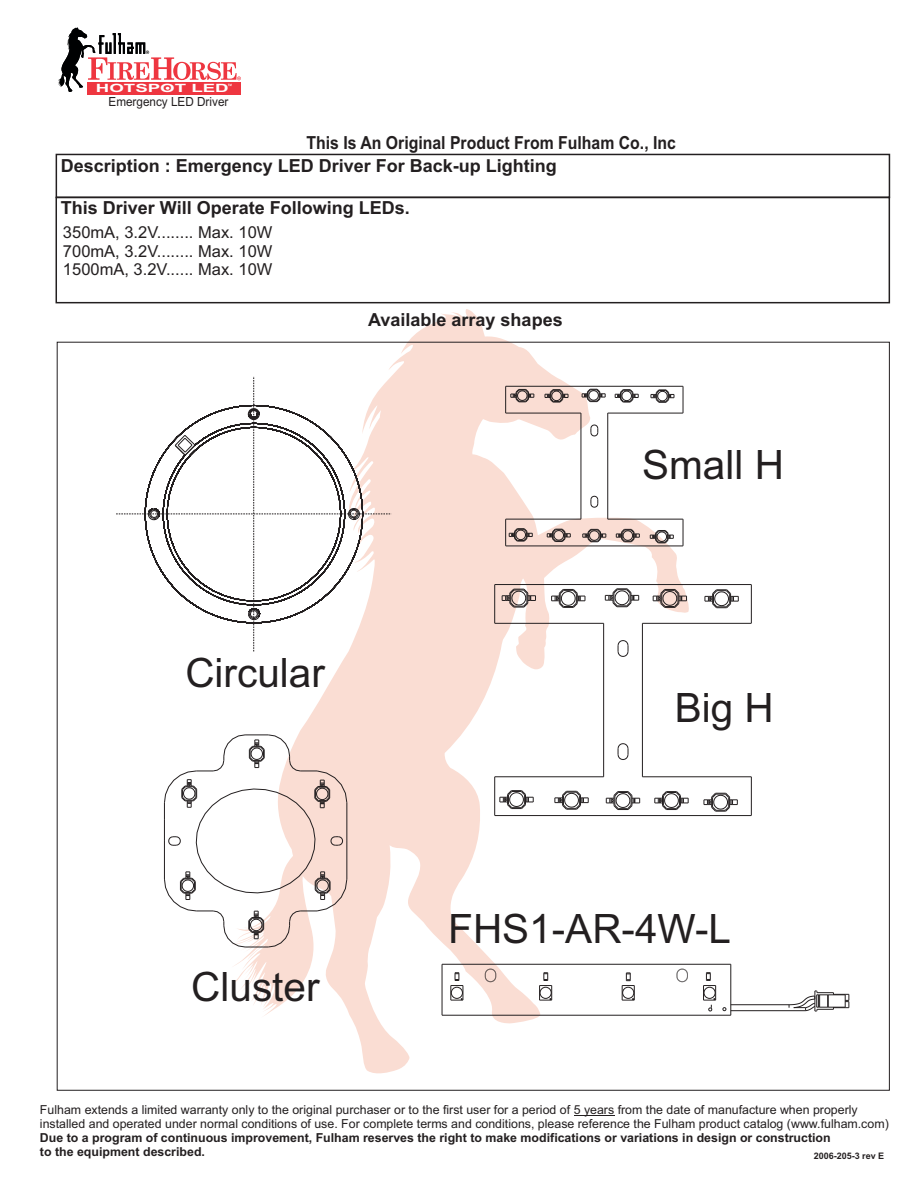
<style>
.page{position:relative;width:918px;height:1188px;background:#fff}
.page>*{position:absolute;margin:0;border:0;box-sizing:border-box;transform-origin:0 0}
.t1{font:40.5px "Arial";color:#231f20}
.t2{font:700 18px "Arial";color:#231f20}
.t3{font:700 18px "Arial";color:#231f20;scale:.88 1}
.t4{font:16.5px/18.5px "Arial";color:#231f20;text-align:justify}
.t5{font:12.6px "Arial";color:#231f20;scale:.93 1}
.t6{font:12.3px/13.8px "Arial";color:#231f20}
.t7{font:700 12.3px/13.8px "Arial";color:#231f20}
.t8{font:700 11.4px "Arial";color:#fff;scale:1.63 1}
.t9{font:700 9px "Arial";color:#231f20}
</style>
<div class="page">
<svg style="left:229px;top:309px;width:461px;height:765px"></svg>
<div style="left:56px;top:154px;width:834px;height:44px;border:2px solid #231f20"></div>
<div style="left:56px;top:197px;width:834px;height:106px;border:2px solid #231f20"></div>
<div style="left:87px;top:82px;width:154px;height:12px;background:#ee3640"></div>
<svg style="left:58px;top:27px;width:183px;height:65px"></svg>
<svg style="left:615px;top:389px;width:24px;height:14px"></svg>
<svg style="left:616px;top:529px;width:24px;height:14px"></svg>
<svg style="left:651px;top:389px;width:24px;height:14px"></svg>
<svg style="left:545px;top:389px;width:24px;height:14px"></svg>
<svg style="left:650px;top:530px;width:24px;height:14px"></svg>
<svg style="left:583px;top:529px;width:24px;height:14px"></svg>
<svg style="left:582px;top:389px;width:24px;height:13px"></svg>
<svg style="left:547px;top:529px;width:24px;height:13px"></svg>
<hr style="left:607px;top:413px;width:1px;height:106px;background:#231f20">
<hr style="left:608px;top:413px;width:75px;height:1px;background:#231f20">
<hr style="left:506px;top:519px;width:75px;height:1px;background:#231f20">
<hr style="left:506px;top:386px;width:177px;height:1px;background:#231f20">
<hr style="left:608px;top:519px;width:75px;height:1px;background:#231f20">
<hr style="left:506px;top:413px;width:75px;height:1px;background:#231f20">
<hr style="left:506px;top:546px;width:177px;height:1px;background:#231f20">
<hr style="left:581px;top:413px;width:1px;height:106px;background:#231f20">
<svg style="left:591px;top:496px;width:8px;height:12px"></svg>
<svg style="left:683px;top:519px;width:1px;height:28px"></svg>
<svg style="left:683px;top:386px;width:1px;height:28px"></svg>
<svg style="left:505px;top:386px;width:30px;height:28px"></svg>
<svg style="left:505px;top:519px;width:28px;height:28px"></svg>
<svg style="left:591px;top:425px;width:8px;height:11px"></svg>
<svg style="left:116px;top:376px;width:275px;height:275px"></svg>
<svg style="left:500px;top:790px;width:34px;height:19px"></svg>
<svg style="left:653px;top:589px;width:34px;height:19px"></svg>
<svg style="left:655px;top:791px;width:34px;height:19px"></svg>
<svg style="left:705px;top:589px;width:34px;height:19px"></svg>
<svg style="left:551px;top:589px;width:35px;height:19px"></svg>
<svg style="left:704px;top:793px;width:34px;height:19px"></svg>
<svg style="left:606px;top:791px;width:34px;height:19px"></svg>
<svg style="left:605px;top:588px;width:34px;height:19px"></svg>
<svg style="left:555px;top:791px;width:34px;height:19px"></svg>
<svg style="left:502px;top:589px;width:34px;height:19px"></svg>
<hr style="left:642px;top:623px;width:1px;height:154px;background:#231f20">
<hr style="left:642px;top:623px;width:109px;height:1px;background:#231f20">
<hr style="left:495px;top:777px;width:109px;height:1px;background:#231f20">
<hr style="left:751px;top:777px;width:1px;height:38px;background:#231f20">
<hr style="left:495px;top:584px;width:256px;height:1px;background:#231f20">
<hr style="left:494px;top:585px;width:1px;height:38px;background:#231f20">
<hr style="left:642px;top:777px;width:109px;height:1px;background:#231f20">
<hr style="left:495px;top:623px;width:109px;height:1px;background:#231f20">
<hr style="left:495px;top:815px;width:256px;height:1px;background:#231f20">
<hr style="left:603px;top:623px;width:1px;height:154px;background:#231f20">
<hr style="left:751px;top:585px;width:1px;height:38px;background:#231f20">
<svg style="left:618px;top:743px;width:11px;height:17px"></svg>
<hr style="left:494px;top:777px;width:1px;height:38px;background:#231f20">
<svg style="left:618px;top:640px;width:11px;height:17px"></svg>
<svg style="left:164px;top:735px;width:184px;height:213px"></svg>
<hr style="left:574px;top:1116px;width:40px;height:1px;background:#231f20">
<svg style="left:450px;top:972px;width:14px;height:29px"></svg>
<svg style="left:539px;top:972px;width:13px;height:29px"></svg>
<svg style="left:622px;top:973px;width:13px;height:28px"></svg>
<svg style="left:703px;top:972px;width:13px;height:39px"></svg>
<hr style="left:442px;top:1015px;width:289px;height:1px;background:#231f20">
<hr style="left:442px;top:964px;width:1px;height:51px;background:#231f20">
<hr style="left:442px;top:964px;width:289px;height:1px;background:#231f20">
<hr style="left:730px;top:964px;width:1px;height:51px;background:#231f20">
<svg style="left:677px;top:969px;width:11px;height:13px"></svg>
<svg style="left:485px;top:969px;width:11px;height:13px"></svg>
<hr style="left:731px;top:1004px;width:58px;height:1px;background:#231f20">
<hr style="left:731px;top:1010px;width:75px;height:1px;background:#231f20">
<svg style="left:788px;top:990px;width:61px;height:22px"></svg>
<p class="t8" style="left:96px;top:84px;width:83px">HOTSPOT LED</p>
<p class="t5" style="left:109px;top:97px;width:130px">Emergency LED Driver</p>
<h2 class="t3" style="left:306px;top:136px;width:421px">This Is An Original Product From Fulham Co., Inc</h2>
<h2 class="t2" style="left:61px;top:159px;width:498px">Description : Emergency LED Driver For Back-up Lighting</h2>
<h2 class="t2" style="left:61px;top:201px;width:350px">This Driver Will Operate Following LEDs.</h2>
<h3 class="t4" style="left:63px;top:225px;width:211px">350mA, 3.2V........ Max. 10W 700mA, 3.2V........ Max. 10W 1500mA, 3.2V...... Max. 10W</h3>
<h2 class="t2" style="left:368px;top:313px;width:196px">Available array shapes</h2>
<h1 class="t1" style="left:185px;top:657px;width:141px">Circular</h1>
<h1 class="t1" style="left:642px;top:449px;width:143px">Small H</h1>
<h1 class="t1" style="left:675px;top:692px;width:101px">Big H</h1>
<h1 class="t1" style="left:191px;top:972px;width:130px">Cluster</h1>
<h1 class="t1" style="left:448px;top:914px;width:284px">FHS1-AR-4W-L</h1>
<p class="t6" style="left:40px;top:1104px;width:850px">Fulham extends a limited warranty only to the original purchaser or to the first user for a period of 5 years from the date of manufacture when properly installed and operated under normal conditions of use. For complete terms and conditions, please reference the Fulham product catalog (www.fulham.com)</p>
<p class="t7" style="left:40px;top:1132px;width:792px">Due to a program of continuous improvement, Fulham reserves the right to make modifications or variations in design or construction to the equipment described.</p>
<p class="t9" style="left:814px;top:1152px;width:72px">2006-205-3 rev E</p>
</div>
